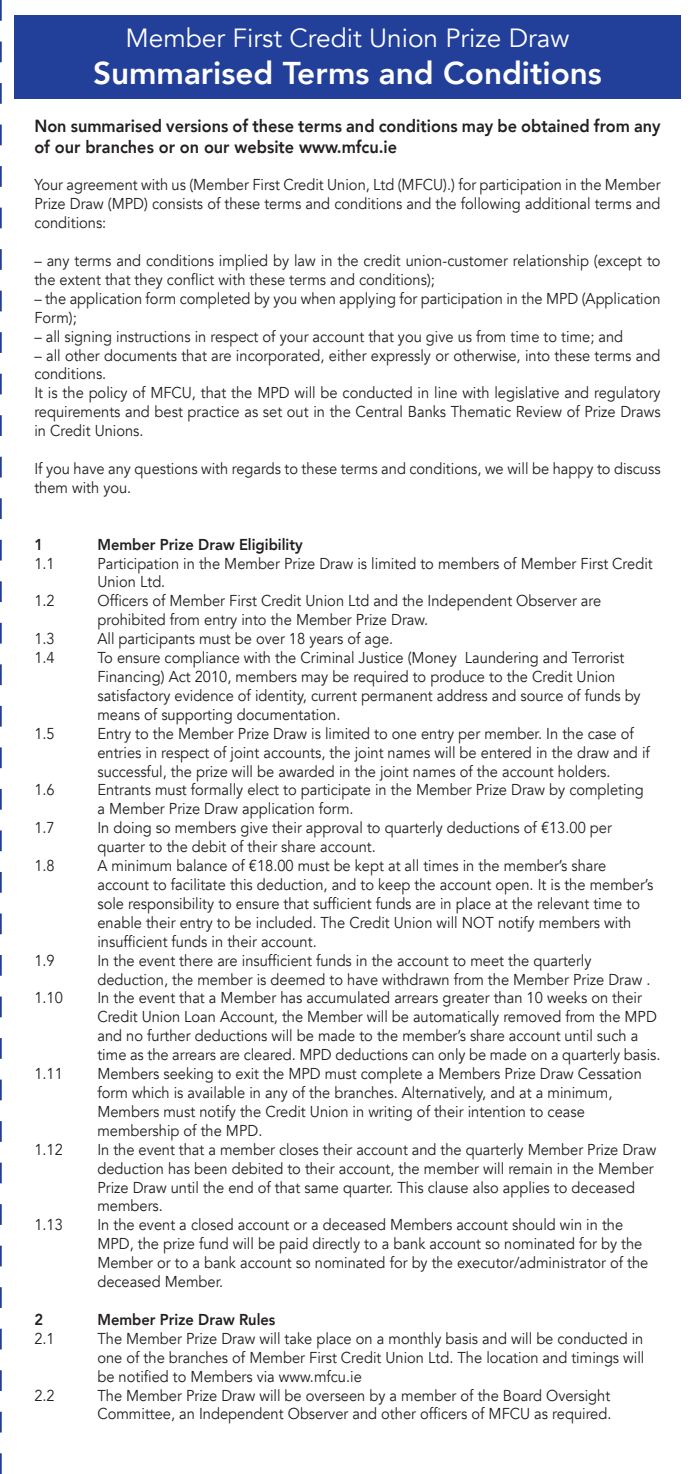
<style>
.page{position:relative;width:695px;height:1474px;background:#fff}
.page>*{position:absolute;margin:0;border:0;box-sizing:border-box;transform-origin:0 0}
.t1{font:800 31.5px "Avenir";color:#fff}
.t2{font:26.25px "Avenir";color:#fff}
.t3{font:800 17.5px/21px "Avenir";color:#231f20;scale:.93 1}
.t4{font:15.75px/18.9px "Avenir";color:#231f20;scale:.93 1}
.t5{font:800 15.75px "Avenir";color:#231f20;scale:.93 1}
</style>
<div class="page">
<div style="left:14px;top:16px;width:666px;height:83px;background:#223f99"></div>
<svg style="left:0;top:0;width:2px;height:1473px"></svg>
<p class="t2" style="left:125px;top:22px;width:445px">Member First Credit Union Prize Draw</p>
<p class="t1" style="left:93px;top:49px;width:510px">Summarised Terms and Conditions</p>
<p class="t3" style="left:34px;top:115px;width:674px">Non summarised versions of these terms and conditions may be obtained from any of our branches or on our website www.mfcu.ie</p>
<p class="t4" style="left:34px;top:176px;width:674px;text-align:justify">Your agreement with us (Member First Credit Union, Ltd (MFCU).) for participation in the Member Prize Draw (MPD) consists of these terms and conditions and the following additional terms and conditions:</p>
<p class="t4" style="left:34px;top:251px;width:674px">– any terms and conditions implied by law in the credit union-customer relationship (except to the extent that they conflict with these terms and conditions);</p>
<p class="t4" style="left:34px;top:289px;width:674px">– the application form completed by you when applying for participation in the MPD (Application<br>Form);</p>
<p class="t4" style="left:34px;top:327px;width:634px">– all signing instructions in respect of your account that you give us from time to time; and</p>
<p class="t4" style="left:34px;top:346px;width:674px">– all other documents that are incorporated, either expressly or otherwise, into these terms and conditions.</p>
<p class="t4" style="left:34px;top:384px;width:674px;text-align:justify">It is the policy of MFCU, that the MPD will be conducted in line with legislative and regulatory requirements and best practice as set out in the Central Banks Thematic Review of Prize Draws in Credit Unions.</p>
<p class="t4" style="left:34px;top:459px;width:674px">If you have any questions with regards to these terms and conditions, we will be happy to discuss them with you.</p>
<p class="t5" style="left:34px;top:532px;width:11px">1</p>
<p class="t5" style="left:97px;top:532px;width:222px">Member Prize Draw Eligibility</p>
<p class="t4" style="left:34px;top:554px;width:23px">1.1</p>
<p class="t4" style="left:97px;top:554px;width:598px">Participation in the Member Prize Draw is limited to members of Member First Credit<br>Union Ltd.</p>
<p class="t4" style="left:34px;top:591px;width:23px">1.2</p>
<p class="t4" style="left:97px;top:591px;width:543px">Officers of Member First Credit Union Ltd and the Independent Observer are prohibited from entry into the Member Prize Draw.</p>
<p class="t4" style="left:34px;top:629px;width:23px">1.3</p>
<p class="t4" style="left:97px;top:629px;width:320px">All participants must be over 18 years of age.</p>
<p class="t4" style="left:34px;top:648px;width:23px">1.4</p>
<p class="t4" style="left:97px;top:648px;width:585px">To ensure compliance with the Criminal Justice (Money Laundering and Terrorist Financing) Act 2010, members may be required to produce to the Credit Union satisfactory evidence of identity, current permanent address and source of funds by means of supporting documentation.</p>
<p class="t4" style="left:34px;top:724px;width:23px">1.5</p>
<p class="t4" style="left:97px;top:724px;width:595px">Entry to the Member Prize Draw is limited to one entry per member. In the case of entries in respect of joint accounts, the joint names will be entered in the draw and if successful, the prize will be awarded in the joint names of the account holders.</p>
<p class="t4" style="left:34px;top:780px;width:23px">1.6</p>
<p class="t4" style="left:97px;top:780px;width:589px">Entrants must formally elect to participate in the Member Prize Draw by completing a Member Prize Draw application form.</p>
<p class="t4" style="left:34px;top:818px;width:23px">1.7</p>
<p class="t4" style="left:97px;top:818px;width:554px">In doing so members give their approval to quarterly deductions of €13.00 per quarter to the debit of their share account.</p>
<p class="t4" style="left:34px;top:856px;width:23px">1.8</p>
<p class="t4" style="left:97px;top:856px;width:599px">A minimum balance of €18.00 must be kept at all times in the member’s share account to facilitate this deduction, and to keep the account open. It is the member’s sole responsibility to ensure that sufficient funds are in place at the relevant time to enable their entry to be included. The Credit Union will NOT notify members with insufficient funds in their account.</p>
<p class="t4" style="left:34px;top:951px;width:23px">1.9</p>
<p class="t4" style="left:97px;top:951px;width:596px">In the event there are insufficient funds in the account to meet the quarterly deduction, the member is deemed to have withdrawn from the Member Prize Draw .</p>
<p class="t4" style="left:34px;top:988px;width:32px">1.10</p>
<p class="t4" style="left:97px;top:988px;width:607px">In the event that a Member has accumulated arrears greater than 10 weeks on their Credit Union Loan Account, the Member will be automatically removed from the MPD and no further deductions will be made to the member’s share account until such a time as the arrears are cleared. MPD deductions can only be made on a quarterly basis.</p>
<p class="t4" style="left:34px;top:1064px;width:32px">1.11</p>
<p class="t4" style="left:97px;top:1064px;width:586px">Members seeking to exit the MPD must complete a Members Prize Draw Cessation form which is available in any of the branches. Alternatively, and at a minimum, Members must notify the Credit Union in writing of their intention to cease membership of the MPD.</p>
<p class="t4" style="left:34px;top:1140px;width:32px">1.12</p>
<p class="t4" style="left:97px;top:1140px;width:602px">In the event that a member closes their account and the quarterly Member Prize Draw deduction has been debited to their account, the member will remain in the Member Prize Draw until the end of that same quarter. This clause also applies to deceased members.</p>
<p class="t4" style="left:34px;top:1215px;width:32px">1.13</p>
<p class="t4" style="left:97px;top:1215px;width:593px">In the event a closed account or a deceased Members account should win in the MPD, the prize fund will be paid directly to a bank account so nominated for by the Member or to a bank account so nominated for by the executor/administrator of the deceased Member.</p>
<p class="t5" style="left:34px;top:1307px;width:11px">2</p>
<p class="t5" style="left:97px;top:1307px;width:193px">Member Prize Draw Rules</p>
<p class="t4" style="left:34px;top:1329px;width:23px">2.1</p>
<p class="t4" style="left:97px;top:1329px;width:589px;text-align:justify">The Member Prize Draw will take place on a monthly basis and will be conducted in one of the branches of Member First Credit Union Ltd. The location and timings will be notified to Members via www.mfcu.ie</p>
<p class="t4" style="left:34px;top:1385px;width:23px">2.2</p>
<p class="t4" style="left:97px;top:1385px;width:554px">The Member Prize Draw will be overseen by a member of the Board Oversight<br>Committee, an Independent Observer and other officers of MFCU as required.</p>
</div>
